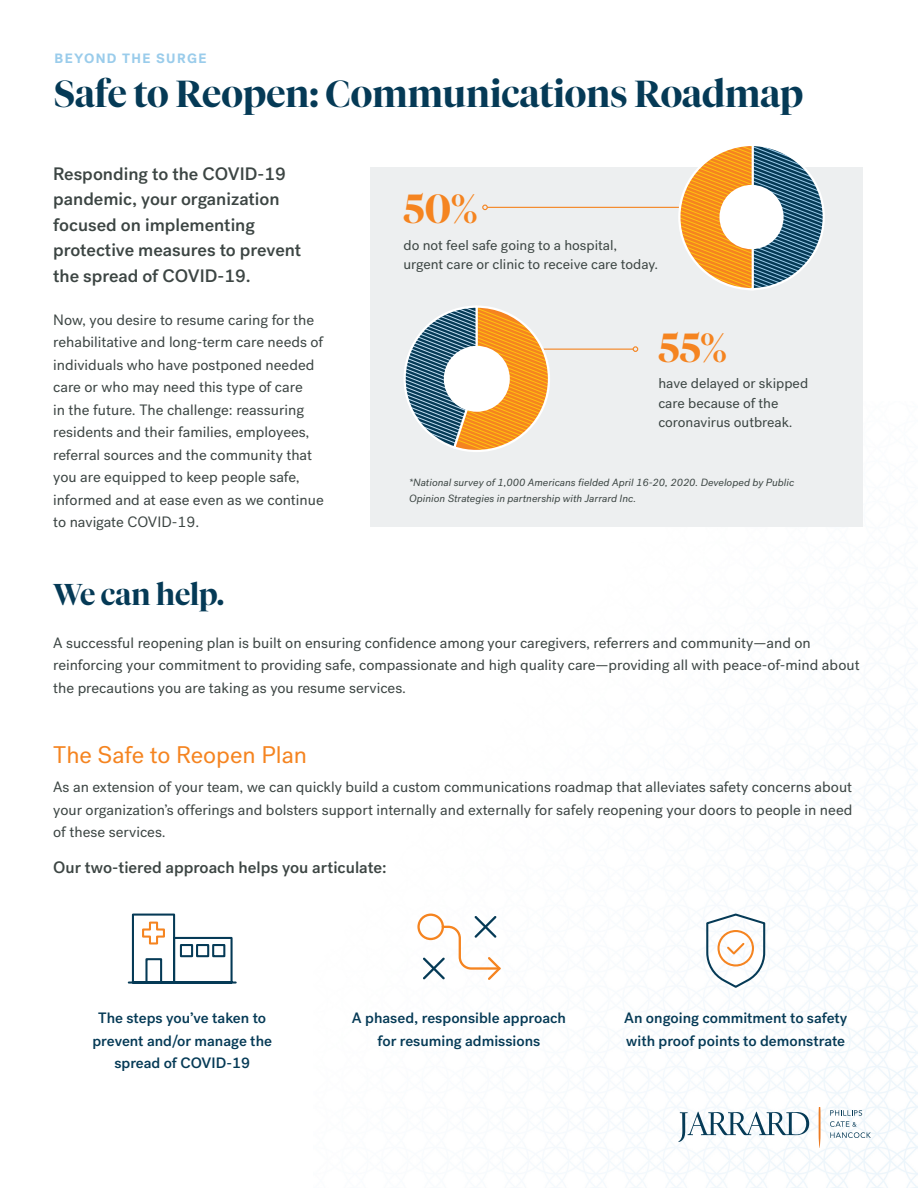
<style>
.page{position:relative;width:918px;height:1188px;background:#fff}
.page>*{position:absolute;margin:0;border:0;box-sizing:border-box;transform-origin:0 0}
.t1{font:600 40.5px "Tiempos Fine";color:#f58420}
.t2{font:600 37.5px "Tiempos Fine";color:#053a56}
.Body{font:600 30px "Tiempos Fine";color:#053a56}
.Body-2{font:24px "Post Grotesk";color:#f58420}
.Body-3{font:500 18px/25.5px "Post Grotesk";color:#3c4543}
.Body-4{font:500 16.5px "Post Grotesk";color:#3c4543}
.Body-5{font:15px/22.5px "Post Grotesk";color:#3c4543}
.Body-6{font:500 15px/22.5px "Post Grotesk";color:#053a56;text-align:center}
.Body-7{font:14.25px/19.5px "Post Grotesk";color:#3c4543}
.t3{font:700 13.5px "Post Grotesk";letter-spacing:.1em;color:#9acceb}
.Body-8{font:italic 10.5px/16.5px "Post Grotesk";color:#3c4543}
</style>
<div class="page">
<div style="left:370px;top:167px;width:493px;height:360px;background:#edeff0"></div>
<svg style="left:819px;top:1107px;width:2px;height:41px"></svg>
<svg style="left:678px;top:1112px;width:131px;height:30px"></svg>
<svg style="left:830px;top:1110px;width:41px;height:28px"></svg>
<svg style="left:127px;top:913px;width:110px;height:71px"></svg>
<svg style="left:417px;top:914px;width:84px;height:66px"></svg>
<svg style="left:705px;top:912px;width:61px;height:78px"></svg>
<hr style="left:487px;top:207px;width:212px;height:1px;background:#f58420">
<svg style="left:482px;top:205px;width:6px;height:5px"></svg>
<svg style="left:677px;top:146px;width:148px;height:144px"></svg>
<div style="left:719px;top:185px;width:65px;height:64px;background:#fff;border-radius:50%"></div>
<hr style="left:521px;top:349px;width:112px;height:1px;background:#f58420">
<svg style="left:633px;top:346px;width:5px;height:6px"></svg>
<svg style="left:404px;top:305px;width:147px;height:147px"></svg>
<div style="left:444px;top:346px;width:66px;height:66px;background:#fff;border-radius:50%"></div>
<p class="t3" style="left:54px;top:50px;width:154px">BEYOND THE SURGE</p>
<p class="t2" style="left:54px;top:71px;width:751px">Safe to Reopen: Communications Roadmap</p>
<p class="Body-3" style="left:53px;top:161px;width:250px">Responding to the COVID-19 pandemic, your organization focused on implementing protective measures to prevent the spread of COVID-19.</p>
<p class="Body-5" style="left:53px;top:308px;width:272px">Now, you desire to resume caring for the rehabilitative and long-term care needs of individuals who have postponed needed care or who may need this type of care<br>in the future. The challenge: reassuring residents and their families, employees, referral sources and the community that you are equipped to keep people safe, informed and at ease even as we continue to navigate COVID-19.</p>
<p class="t1" style="left:403px;top:185px;width:76px">50%</p>
<p class="Body-7" style="left:403px;top:235px;width:256px">do not feel safe going to a hospital, urgent care or clinic to receive care today.</p>
<p class="t1" style="left:658px;top:324px;width:70px">55%</p>
<p class="Body-7" style="left:658px;top:374px;width:151px">have delayed or skipped care because of the coronavirus outbreak.</p>
<p class="Body-8" style="left:409px;top:474px;width:386px">*National survey of 1,000 Americans fielded April 16-20, 2020. Developed by Public<br>Opinion Strategies in partnership with Jarrard Inc.</p>
<p class="Body" style="left:53px;top:576px;width:173px">We can help.</p>
<p class="Body-5" style="left:53px;top:631px;width:808px">A successful reopening plan is built on ensuring confidence among your caregivers, referrers and community—and on reinforcing your commitment to providing safe, compassionate and high quality care—providing all with peace-of-mind about the precautions you are taking as you resume services.</p>
<p class="Body-2" style="left:53px;top:741px;width:255px">The Safe to Reopen Plan</p>
<p class="Body-5" style="left:53px;top:776px;width:801px;text-align:justify">As an extension of your team, we can quickly build a custom communications roadmap that alleviates safety concerns about your organization’s offerings and bolsters support internally and externally for safely reopening your doors to people in need of these services.</p>
<p class="Body-4" style="left:53px;top:858px;width:335px">Our two-tiered approach helps you articulate:</p>
<p class="Body-6" style="left:92px;top:1007px;width:181px">The steps you’ve taken to prevent and/or manage the spread of COVID-19</p>
<p class="Body-6" style="left:352px;top:1007px;width:216px">A phased, responsible approach for resuming admissions</p>
<p class="Body-6" style="left:624px;top:1007px;width:225px;text-align:left">An ongoing commitment to safety with proof points to demonstrate</p>
</div>
